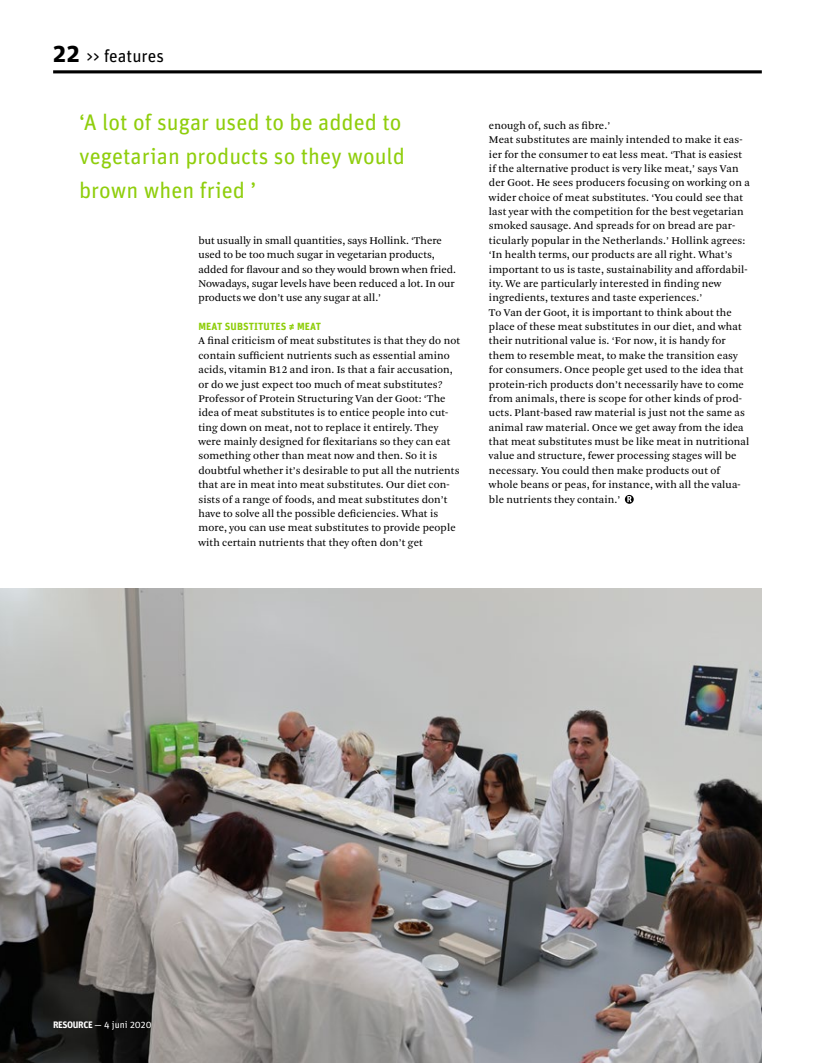
<style>
.page{position:relative;width:815px;height:1063px;background:#fff}
.page>*{position:absolute;margin:0;border:0;box-sizing:border-box;transform-origin:0 0}
.t1{font:22.5px/33.8px "Unit OT";color:#8fce0c}
.t2{font:17.5px "Unit OT";color:#000}
.t3{font:10.88px/14.4px "Arnhem Blond";letter-spacing:.01em;color:#000}
.t4{font:700 10.38px "Unit OT";letter-spacing:.01em;color:#8fce0c}
.t5{font:9.62px "Unit OT";color:#fff}
.s1{font-weight:700;font-size:25px}
.s2{font-weight:700;font-size:9.38px}
.s3{font-size:9.38px}
</style>
<div class="page">
<img style="left:0;top:588px;width:762px;height:475px">
<hr style="left:53px;top:70px;width:709px;height:3px;background:#000">
<svg style="left:625px;top:495px;width:9px;height:9px"></svg>
<h2 class="t2" style="left:53px;top:46px;width:112px"><span class="s1">22</span> &gt;&gt; features</h2>
<h1 class="t1" style="left:79px;top:106px;width:328px">‘A lot of sugar used to be added to vegetarian products so they would brown when fried ’</h1>
<p class="t3" style="left:198px;top:233px;width:259px">but usually in small quantities, says Hollink. ‘There used to be too much sugar in vegetarian products, added for flavour and so they would brown when fried.<br>Nowadays, sugar levels have been reduced a lot. In our products we don’t use any sugar at all.’</p>
<p class="t4" style="left:198px;top:320px;width:124px">MEAT SUBSTITUTES ≠ MEAT</p>
<p class="t3" style="left:198px;top:334px;width:263px">A final criticism of meat substitutes is that they do not contain sufficient nutrients such as essential amino acids, vitamin B12 and iron. Is that a fair accusation, or do we just expect too much of meat substitutes?<br>Professor of Protein Structuring Van der Goot: ‘The idea of meat substitutes is to entice people into cut&shy;ting down on meat, not to replace it entirely. They were mainly designed for flexitarians so they can eat something other than meat now and then. So it is doubtful whether it’s desirable to put all the nutrients that are in meat into meat substitutes. Our diet con&shy;sists of a range of foods, and meat substitutes don’t have to solve all the possible deficiencies. What is more, you can use meat substitutes to provide people with certain nutrients that they often don’t get</p>
<p class="t3" style="left:489px;top:118px;width:262px">enough of, such as fibre.’<br>Meat substitutes are mainly intended to make it eas&shy;ier for the consumer to eat less meat. ‘That is easiest if the alternative product is very like meat,’ says Van der Goot. He sees producers focusing on working on a wider choice of meat substitutes. ‘You could see that last year with the competition for the best vegetarian smoked sausage. And spreads for on bread are par&shy;ticularly popular in the Netherlands.’ Hollink agrees: ‘In health terms, our products are all right. What’s important to us is taste, sustainability and affordabil&shy;ity. We are particularly interested in finding new ingredients, textures and taste experiences.’<br>To Van der Goot, it is important to think about the place of these meat substitutes in our diet, and what their nutritional value is. ‘For now, it is handy for them to resemble meat, to make the transition easy for consumers. Once people get used to the idea that protein-rich products don’t necessarily have to come from animals, there is scope for other kinds of prod&shy;ucts. Plant-based raw material is just not the same as animal raw material. Once we get away from the idea that meat substitutes must be like meat in nutritional value and structure, fewer processing stages will be necessary. You could then make products out of whole beans or peas, for instance, with all the valua&shy;ble nutrients they contain.’</p>
<p class="t5" style="left:53px;top:1019px;width:100px"><span class="s2">RESOURCE</span> <span class="s3">—</span> 4 juni 2020</p>
</div>
